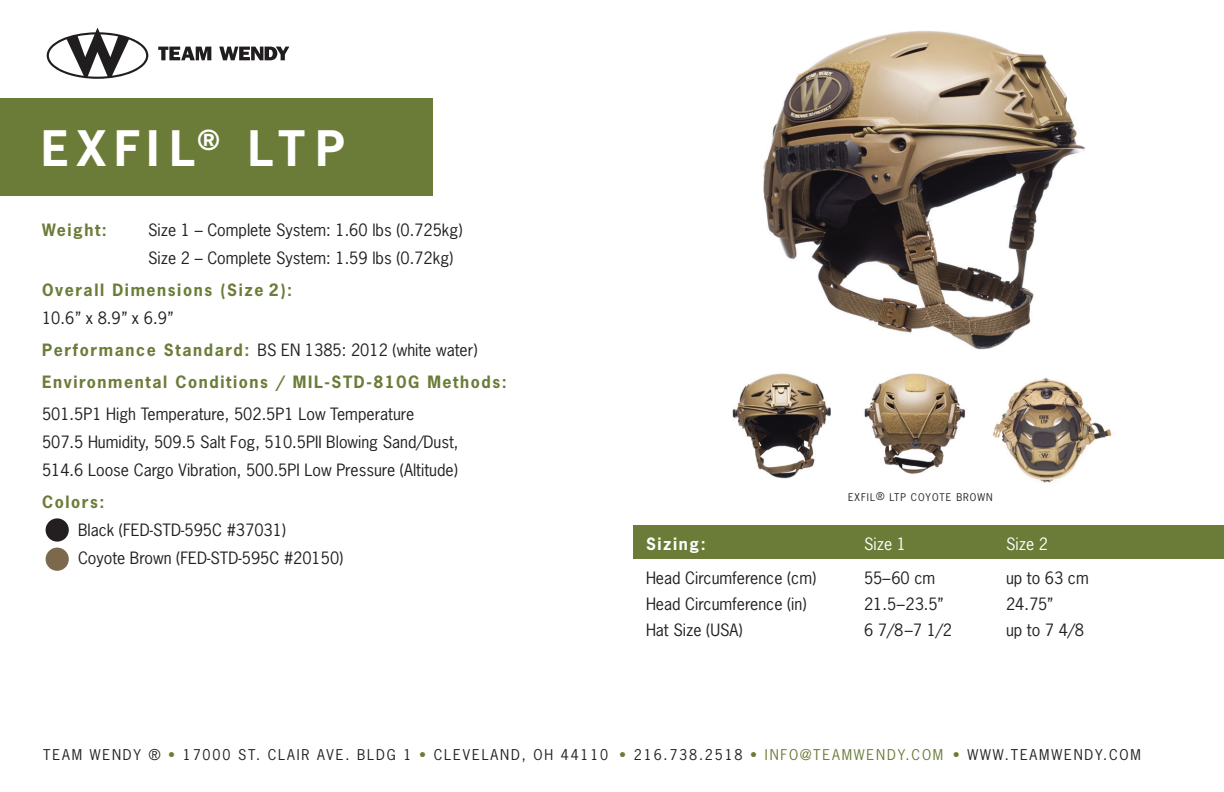
<style>
.page{position:relative;width:1224px;height:792px;background:#fff}
.page>*{position:absolute;margin:0;border:0;box-sizing:border-box;transform-origin:0 0}
.t1{font:700 46px "News Gothic Std";letter-spacing:.17em;color:#fff}
.t2{font:16px/28px "News Gothic Std";color:#231f20}
.t3{font:700 16px/32px "News Gothic Std";letter-spacing:.1em;color:#6b7c38}
.t4{font:16px "News Gothic Std";color:#fff}
.t5{font:700 16px "News Gothic Std";letter-spacing:.1em;color:#fff}
.t6{font:14px "News Gothic Std";letter-spacing:.13em;color:#231f20}
.t7{font:10px "News Gothic Std";letter-spacing:.1em;color:#231f20}
.s1{font-weight:400;color:#231f20}
.s2{color:#6b7c38}
</style>
<div class="page">
<img style="left:992px;top:377px;width:120px;height:106px">
<div style="left:0;top:98px;width:432px;height:98px;background:#6b7c38"></div>
<div style="left:633px;top:525px;width:591px;height:34px;background:#6b7c38"></div>
<img style="left:763px;top:31px;width:322px;height:319px">
<img style="left:732px;top:373px;width:99px;height:106px">
<img style="left:864px;top:373px;width:102px;height:101px">
<svg style="left:47px;top:28px;width:101px;height:51px"></svg>
<svg style="left:158px;top:47px;width:53px;height:13px"></svg>
<svg style="left:219px;top:47px;width:70px;height:13px"></svg>
<div style="left:46px;top:518px;width:23px;height:24px;background:#231f20;border-radius:50%"></div>
<div style="left:46px;top:548px;width:23px;height:23px;background:#7c694d;border-radius:50%"></div>
<h1 class="t1" style="left:42px;top:118px;width:305px">EXFIL<sup>®</sup> LTP</h1>
<p class="t3" style="left:42px;top:213px;width:66px">Weight:</p>
<p class="t2" style="left:148px;top:215px;width:316px">Size 1 – Complete System: 1.60 lbs (0.725kg)<br>Size 2 – Complete System: 1.59 lbs (0.72kg)</p>
<p class="t3" style="left:42px;top:273px;width:252px">Overall Dimensions (Size 2):</p>
<p class="t3" style="left:42px;top:301px;width:466px"><span class="s1">10.6” x 8.9” x 6.9”<br></span>Performance Standard: <span class="s1">BS EN 1385: 2012 (white water)<br></span>Environmental Conditions / MIL-STD-810G Methods:</p>
<p class="t2" style="left:42px;top:399px;width:418px">501.5P1 High Temperature, 502.5P1 Low Temperature<br>507.5 Humidity, 509.5 Salt Fog, 510.5PII Blowing Sand/Dust,<br>514.6 Loose Cargo Vibration, 500.5PI Low Pressure (Altitude)</p>
<p class="t3" style="left:42px;top:485px;width:64px">Colors:</p>
<p class="t2" style="left:78px;top:515px;width:267px">Black (FED-STD-595C #37031)<br>Coyote Brown (FED-STD-595C #20150)</p>
<p class="t7" style="left:848px;top:491px;width:92px">exfil® LTP coyote</p>
<p class="t7" style="left:956px;top:491px;width:22px">brown</p>
<p class="t5" style="left:646px;top:533px;width:61px">Sizing:</p>
<p class="t4" style="left:864px;top:533px;width:44px">Size 1</p>
<p class="t4" style="left:1006px;top:533px;width:44px">Size 2</p>
<p class="t2" style="left:646px;top:564px;width:172px">Head Circumference (cm)</p>
<p class="t2" style="left:864px;top:564px;width:73px">55–60 cm</p>
<p class="t2" style="left:1006px;top:564px;width:84px">up to 63 cm</p>
<p class="t2" style="left:646px;top:590px;width:162px">Head Circumference (in)</p>
<p class="t2" style="left:864px;top:590px;width:81px">21.5–23.5”</p>
<p class="t2" style="left:1006px;top:590px;width:49px">24.75”</p>
<p class="t2" style="left:646px;top:616px;width:98px">Hat Size (USA)</p>
<p class="t2" style="left:864px;top:616px;width:90px">6 7/8–7 1/2</p>
<p class="t2" style="left:1006px;top:616px;width:80px">up to 7 4/8</p>
<p class="t6" style="left:43px;top:746px;width:70px">Team Wend</p>
<p class="t6" style="left:134px;top:746px;width:322px">y ® <span class="s2">•</span> 17000 St. Clair Ave . Bldg 1 <span class="s2">•</span> Cleveland</p>
<p class="t6" style="left:522px;top:746px;width:459px">, OH 44110 <span class="s2">•</span> 216.738.2518 <span class="s2">• info@teamwendy.com •</span> www</p>
<p class="t6" style="left:1005px;top:746px;width:16px">.tea</p>
<p class="t6" style="left:1039px;top:746px;width:24px">mwend</p>
<p class="t6" style="left:1095px;top:746px;width:47px">y.com</p>
</div>
